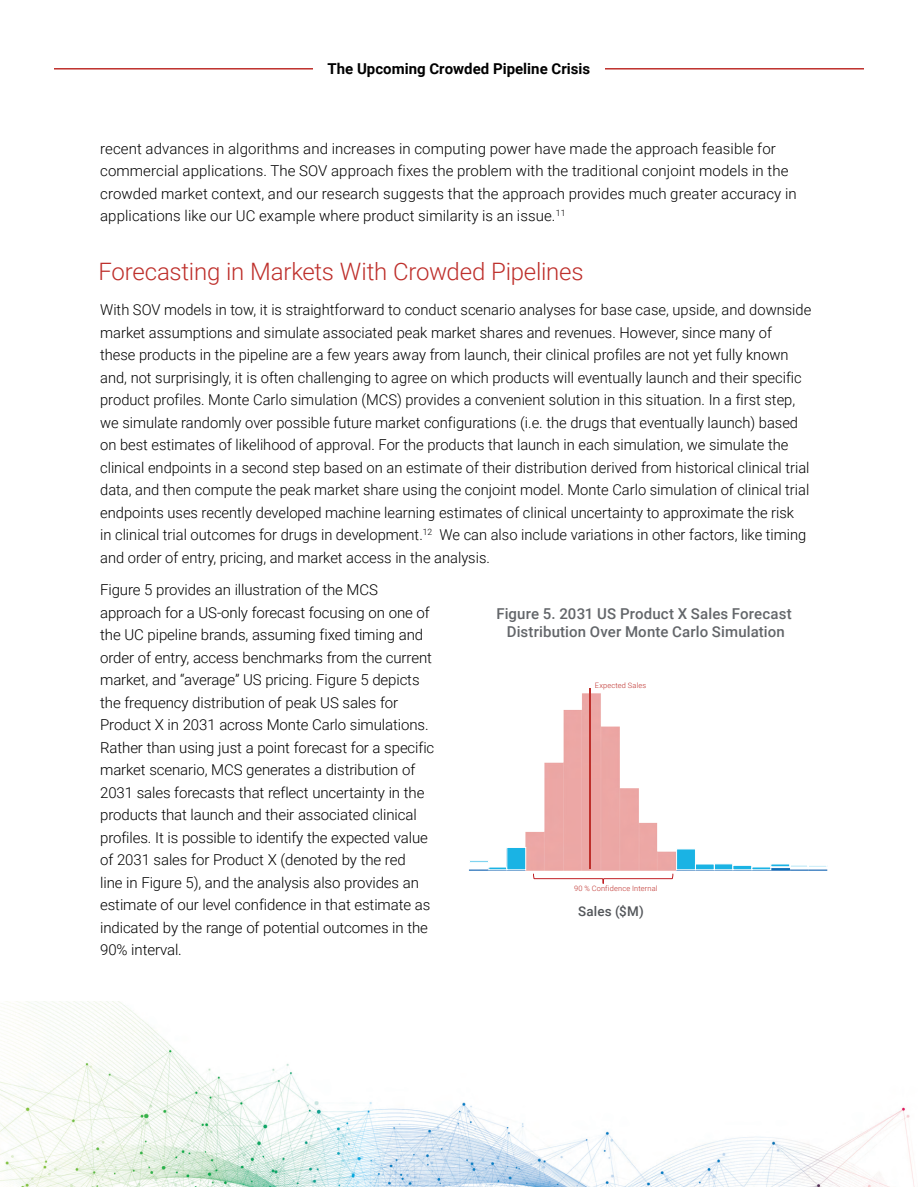
<style>
.page{position:relative;width:918px;height:1188px;background:#fff}
.page>*{position:absolute;margin:0;border:0;box-sizing:border-box;transform-origin:0 0}
.t1{font:300 24px "Roboto";letter-spacing:-.01em;color:#be2f2b}
.t2{font:300 15px/22.5px "Roboto";color:#000}
.t3{font:500 15px/18px "Roboto";letter-spacing:.01em;color:#63666a;text-align:center}
.t4{font:700 15px "Roboto";color:#000}
.t5{font:500 13.35px "Roboto";letter-spacing:.01em;color:#53565a}
.t6{font:300 7.5px "Roboto";letter-spacing:.025em;color:#be2f2b}
</style>
<div class="page">
<img style="left:1px;top:1001px;width:913px;height:185px">
<hr style="left:54px;top:68px;width:810px;height:2px;background:#be2f2b">
<div style="left:313px;top:55px;width:292px;height:27px;background:#fff"></div>
<svg style="left:469px;top:688px;width:359px;height:183px"></svg>
<hr style="left:489px;top:867px;width:18px;height:3px;background:#1ab3e4">
<svg style="left:533px;top:873px;width:141px;height:11px"></svg>
<div style="left:677px;top:849px;width:19px;height:21px;background:#1ab3e4"></div>
<div style="left:507px;top:847px;width:19px;height:23px;background:#1ab3e4;border:1px solid #fff"></div>
<svg style="left:695px;top:864px;width:19px;height:6px"></svg>
<svg style="left:714px;top:864px;width:19px;height:6px"></svg>
<svg style="left:733px;top:865px;width:19px;height:5px"></svg>
<svg style="left:469px;top:861px;width:20px;height:1px"></svg>
<hr style="left:752px;top:867px;width:19px;height:3px;background:#1ab3e4">
<div style="left:771px;top:864px;width:19px;height:3px;background:#1ab3e4;border:1px solid #fff"></div>
<svg style="left:790px;top:865px;width:37px;height:2px"></svg>
<hr style="left:589px;top:688px;width:1px;height:181px;background:#be2f2b">
<p class="t4" style="left:327px;top:58px;width:264px">The Upcoming Crowded Pipeline Crisis</p>
<p class="t2" style="left:100px;top:137px;width:698px">recent advances in algorithms and increases in computing power have made the approach feasible for commercial applications. The SOV approach fixes the problem with the traditional conjoint models in the crowded market context, and our research suggests that the approach provides much greater accuracy in applications like our UC example where product similarity is an issue.<sup>11</sup></p>
<h1 class="t1" style="left:98px;top:254px;width:487px">Forecasting in Markets With Crowded Pipelines</h1>
<p class="t2" style="left:100px;top:298px;width:713px">With SOV models in tow, it is straightforward to conduct scenario analyses for base case, upside, and downside market assumptions and simulate associated peak market shares and revenues. However, since many of<br>these products in the pipeline are a few years away from launch, their clinical profiles are not yet fully known and, not surprisingly, it is often challenging to agree on which products will eventually launch and their specific product profiles. Monte Carlo simulation (MCS) provides a convenient solution in this situation. In a first step, we simulate randomly over possible future market configurations (i.e. the drugs that eventually launch) based on best estimates of likelihood of approval. For the products that launch in each simulation, we simulate the clinical endpoints in a second step based on an estimate of their distribution derived from historical clinical trial data, and then compute the peak market share using the conjoint model. Monte Carlo simulation of clinical trial endpoints uses recently developed machine learning estimates of clinical uncertainty to approximate the risk<br>in clinical trial outcomes for drugs in development.<sup>12</sup> We can also include variations in other factors, like timing and order of entry, pricing, and market access in the analysis.</p>
<p class="t2" style="left:100px;top:578px;width:336px">Figure 5 provides an illustration of the MCS approach for a US-only forecast focusing on one of the UC pipeline brands, assuming fixed timing and order of entry, access benchmarks from the current market, and “average” US pricing. Figure 5 depicts the frequency distribution of peak US sales for Product X in 2031 across Monte Carlo simulations.<br>Rather than using just a point forecast for a specific market scenario, MCS generates a distribution of 2031 sales forecasts that reflect uncertainty in the products that launch and their associated clinical profiles. It is possible to identify the expected value of 2031 sales for Product X (denoted by the red<br>line in Figure 5), and the analysis also provides an estimate of our level confidence in that estimate as indicated by the range of potential outcomes in the 90% interval.</p>
<p class="t3" style="left:496px;top:604px;width:297px">Figure 5. 2031 US Product X Sales Forecast<br>Distribution Over Monte Carlo Simulation</p>
<p class="t6" style="left:595px;top:680px;width:53px">Expected Sales</p>
<p class="t6" style="left:574px;top:883px;width:85px">90 % Confidence Internal</p>
<p class="t5" style="left:578px;top:902px;width:67px">Sales ($M)</p>
</div>
